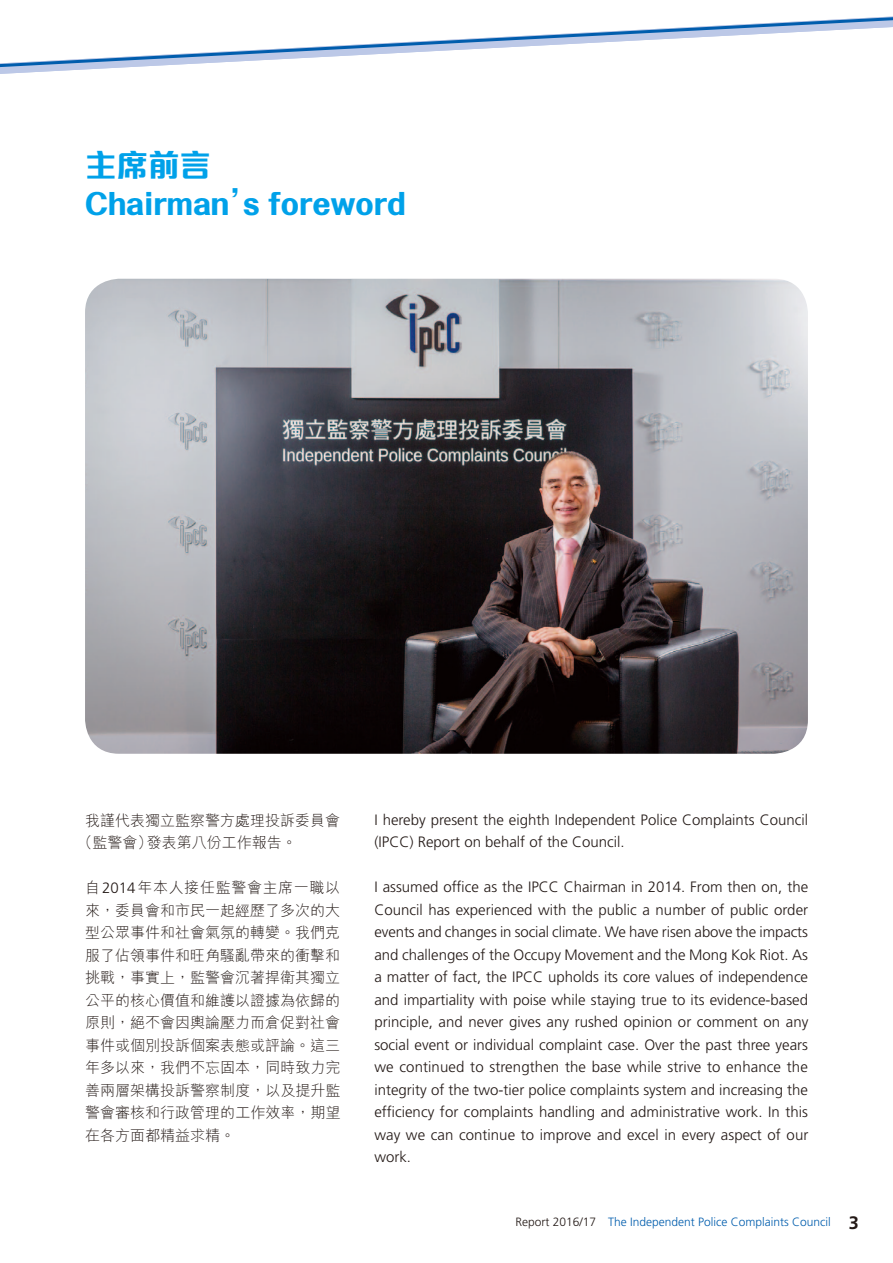
<style>
.page{position:relative;width:893px;height:1263px;background:#fff}
.page>*{position:absolute;margin:0;border:0;box-sizing:border-box;transform-origin:0 0}
.t1{font:800 31.5px/37.8px "M Elle HK";color:#00a1e9}
.t2{font:300 15px/22.5px "Frutiger LT Std";color:#231916}
.t3{font:300 15px/22.5px "M Hei HK";color:#231916}
.t4{font:300 12px "Frutiger LT Std";color:#005dad}
.s1{font-family:"Frutiger LT Std"}
.s2{color:#231916}
.s3{font-weight:700;font-size:18px;color:#231916}
</style>
<div class="page">
<svg style="left:0;top:16px;width:893px;height:58px"></svg>
<img style="left:85px;top:279px;width:723px;height:475px">
<h1 class="t1" style="left:85px;top:148px;width:322px">主席前言<br>Chairman’s foreword</h1>
<p class="t3" style="left:78px;top:809px;width:264px;text-indent:8px">我謹代表獨立監察警方處理投訴委員會（監警會）發表第八份工作報告。</p>
<p class="t3" style="left:85px;top:876px;width:257px;text-align:justify">自<span class="s1">2014</span>年本人接任監警會主席一職以來，委員會和市民一起經歷了多次的大型公眾事件和社會氣氛的轉變。我們克服了佔領事件和旺角騷亂帶來的衝擊和挑戰，事實上，監警會沉著捍衛其獨立公平的核心價值和維護以證據為依歸的原則，絕不會因輿論壓力而倉促對社會事件或個別投訴個案表態或評論。這三年多以來，我們不忘固本，同時致力完善兩層架構投訴警察制度，以及提升監警會審核和行政管理的工作效率，期望在各方面都精益求精。</p>
<p class="t2" style="left:374px;top:808px;width:435px">I hereby present the eighth Independent Police Complaints Council (IPCC) Report on behalf of the Council.</p>
<p class="t2" style="left:374px;top:876px;width:435px;text-align:justify">I assumed office as the IPCC Chairman in 2014. From then on, the Council has experienced with the public a number of public order events and changes in social climate. We have risen above the impacts and challenges of the Occupy Movement and the Mong Kok Riot. As a matter of fact, the IPCC upholds its core values of independence and impartiality with poise while staying true to its evidence-based principle, and never gives any rushed opinion or comment on any social event or individual complaint case. Over the past three years we continued to strengthen the base while strive to enhance the integrity of the two-tier police complaints system and increasing the efficiency for complaints handling and administrative work. In this way we can continue to improve and excel in every aspect of our work.</p>
<p class="t4" style="left:515px;top:1215px;width:345px"><span class="s2">Report 2016/17</span> The Independent Police Complaints Council <span class="s3">3</span></p>
</div>
